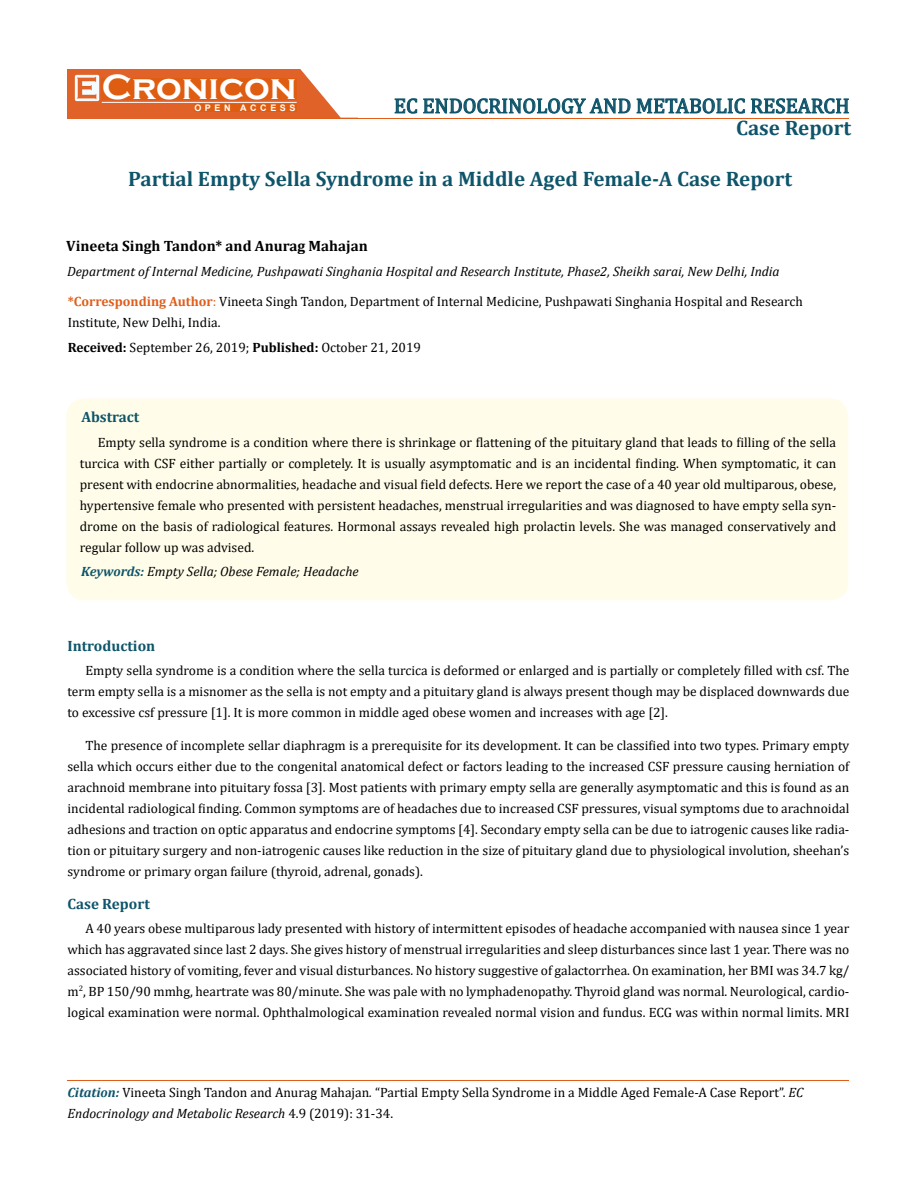
<style>
.page{position:relative;width:917px;height:1188px;background:#fff}
.page>*{position:absolute;margin:0;border:0;box-sizing:border-box;transform-origin:0 0}
.t1{font:700 36px "Copperplate Gothic";color:#fff}
.t2{font:700 21px "Cambria";color:#0e546a}
.t3{font:21px "Cambria";color:#0e546a}
.t4{font:700 15px "Cambria";color:#000}
.t5{font:700 15px "Cambria";color:#0e546a}
.t6{font:13.5px/21px "Cambria";color:#000;text-align:justify}
.t7{font:italic 13.5px/29.5px "Cambria";color:#000}
.t8{font:700 9px "Arial";letter-spacing:.4em;color:#fff}
.s1{font-weight:700;font-style:normal;color:#e05d1a}
.s2{font-style:normal;color:#e05d1a}
.s3{font-style:normal}
.s4{font-weight:700}
.s5{font-weight:700;color:#0e546a}
.s6{font-weight:700;font-style:italic;color:#0e546a}
.s7{font-style:italic}
</style>
<div class="page">
<div style="left:67px;top:70px;width:290px;height:49px;background:#e06228"></div>
<img style="left:75px;top:75px;width:24px;height:26px">
<div style="left:102px;top:79px;width:195px;height:21px;background:#df5d11"></div>
<div style="left:194px;top:105px;width:103px;height:7px;background:#df5d11"></div>
<svg style="left:300px;top:69px;width:117px;height:49px"></svg>
<svg style="left:423px;top:98px;width:426px;height:16px"></svg>
<hr style="left:102px;top:102px;width:194px;height:1px;background:#fff">
<hr style="left:279px;top:118px;width:569px;height:1px;background:#e05d1a">
<hr style="left:67px;top:1081px;width:782px;height:1px;background:#e05d1a">
<div style="left:66px;top:398px;width:782px;height:202px;background:#fffde9;border-radius:18px"></div>
<h1 class="t1" style="left:102px;top:68px;width:196px">Cronicon</h1>
<p class="t8" style="left:194px;top:102px;width:103px">OPEN ACCESS</p>
<h2 class="t3" style="left:394px;top:93px;width:457px">EC ENDOCRINOLOGY AND METABOLIC RESEARCH</h2>
<h2 class="t2" style="left:736px;top:113px;width:117px">Case Report</h2>
<h2 class="t2" style="left:128px;top:164px;width:665px">Partial Empty Sella Syndrome in a Middle Aged Female-A Case Report</h2>
<p class="t4" style="left:66px;top:236px;width:303px">Vineeta Singh Tandon* and Anurag Mahajan</p>
<p class="t7" style="left:67px;top:256px;width:737px">Department of Internal Medicine, Pushpawati Singhania Hospital and Research Institute, Phase2, Sheikh sarai, New Delhi, India <span class="s1">*Corresponding Author</span><span class="s2">:</span> <span class="s3">Vineeta Singh Tandon, Department of Internal Medicine, Pushpawati Singhania Hospital and Research</span></p>
<p class="t6" style="left:68px;top:309px;width:355px;line-height:25.5px">Institute, New Delhi, India.<br><span class="s4">Received:</span> September 26, 2019; <span class="s4">Published:</span> October 21, 2019</p>
<p class="t5" style="left:81px;top:407px;width:60px">Abstract</p>
<p class="t6" style="left:80px;top:432px;width:758px;text-indent:18px">Empty sella syndrome is a condition where there is shrinkage or flattening of the pituitary gland that leads to filling of the sella turcica with CSF either partially or completely. It is usually asymptomatic and is an incidental finding. When symptomatic, it can present with endocrine abnormalities, headache and visual field defects. Here we report the case of a 40 year old multiparous, obese, hypertensive female who presented with persistent headaches, menstrual irregularities and was diagnosed to have empty sella syn&shy;drome on the basis of radiological features. Hormonal assays revealed high prolactin levels. She was managed conservatively and regular follow up was advised.</p>
<p class="t7" style="left:81px;top:557px;width:279px"><span class="s5">Keywords:</span> Empty Sella; Obese Female; Headache</p>
<p class="t5" style="left:67px;top:635px;width:89px">Introduction</p>
<p class="t6" style="left:67px;top:660px;width:783px;text-indent:18px">Empty sella syndrome is a condition where the sella turcica is deformed or enlarged and is partially or completely filled with csf. The term empty sella is a misnomer as the sella is not empty and a pituitary gland is always present though may be displaced downwards due to excessive csf pressure [1]. It is more common in middle aged obese women and increases with age [2].</p>
<p class="t6" style="left:67px;top:735px;width:783px;text-indent:18px">The presence of incomplete sellar diaphragm is a prerequisite for its development. It can be classified into two types. Primary empty sella which occurs either due to the congenital anatomical defect or factors leading to the increased CSF pressure causing herniation of arachnoid membrane into pituitary fossa [3]. Most patients with primary empty sella are generally asymptomatic and this is found as an incidental radiological finding. Common symptoms are of headaches due to increased CSF pressures, visual symptoms due to arachnoidal adhesions and traction on optic apparatus and endocrine symptoms [4]. Secondary empty sella can be due to iatrogenic causes like radia&shy;tion or pituitary surgery and non-iatrogenic causes like reduction in the size of pituitary gland due to physiological involution, sheehan’s syndrome or primary organ failure (thyroid, adrenal, gonads).</p>
<p class="t5" style="left:67px;top:893px;width:84px">Case Report</p>
<p class="t6" style="left:67px;top:918px;width:783px;text-indent:18px">A 40 years obese multiparous lady presented with history of intermittent episodes of headache accompanied with nausea since 1 year which has aggravated since last 2 days. She gives history of menstrual irregularities and sleep disturbances since last 1 year. There was no associated history of vomiting, fever and visual disturbances. No history suggestive of galactorrhea. On examination, her BMI was 34.7 kg/ m<sup>2</sup>, BP 150/90 mmhg, heartrate was 80/minute. She was pale with no lymphadenopathy. Thyroid gland was normal. Neurological, cardio&shy;logical examination were normal. Ophthalmological examination revealed normal vision and fundus. ECG was within normal limits. MRI</p>
<p class="t6" style="left:67px;top:1082px;width:737px"><span class="s6">Citation:</span> Vineeta Singh Tandon and Anurag Mahajan<span class="s7">.</span> “Partial Empty Sella Syndrome in a Middle Aged Female-A Case Report”. <span class="s7">EC<br>Endocrinology and Metabolic Research</span> 4.9 (2019): 31-34.</p>
</div>
